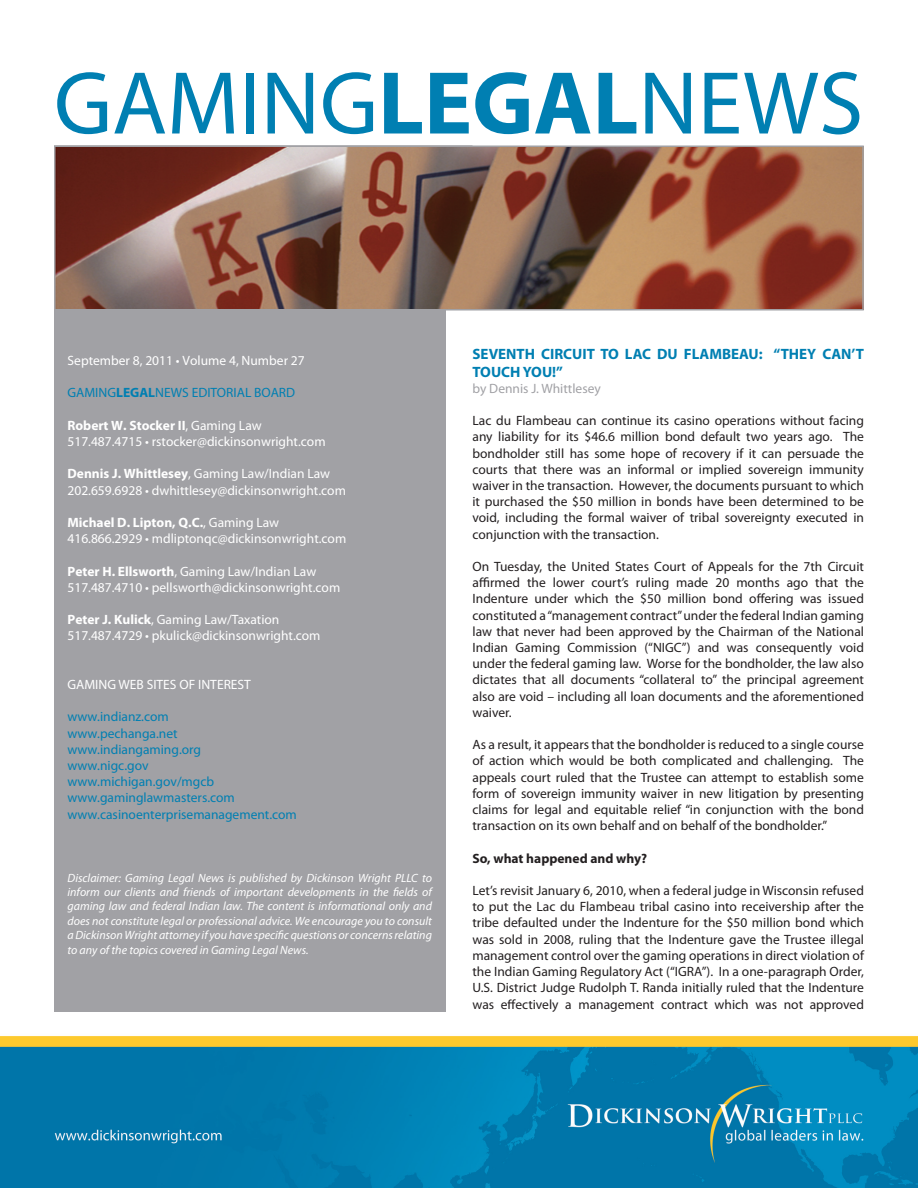
<style>
.page{position:relative;width:918px;height:1188px;background:#fff}
.page>*{position:absolute;margin:0;border:0;box-sizing:border-box;transform-origin:0 0}
.t1{font:90px "Myriad Pro";color:#007fb2}
.t2{font:700 15px/18px "Myriad Pro";color:#007fb2}
.t3{font:13.5px/16.2px "Myriad Pro";color:#231f20;text-align:justify}
.t4{font:13.5px/16.2px "Myriad Pro";color:#fff}
.t5{font:13.5px/16.2px "Myriad Pro";color:#007fb2}
.t6{font:700 13.5px "Myriad Pro";color:#231f20}
.t7{font:13.5px "Myriad Pro";color:#a1a1a5}
.t8{font:italic 12px/14.4px "Myriad Pro";color:#fff;text-align:justify}
.s1{font-weight:700}
</style>
<div class="page">
<img style="left:0;top:145px;width:918px;height:1043px">
<div style="left:54px;top:310px;width:392px;height:702px;background:#a1a1a5"></div>
<img style="left:57px;top:149px;width:804px;height:158px">
<div style="left:54px;top:146px;width:810px;height:164px;border:2px solid #a1a1a5"></div>
<h1 class="t1" style="left:54px;top:48px;width:811px">GAMING<span class="s1">LEGAL</span>NEWS</h1>
<p class="t4" style="left:68px;top:352px;width:239px">September 8, 2011 • Volume 4, Number 27</p>
<p class="t5" style="left:68px;top:385px;width:229px">GAMING<span class="s1">LEGAL</span>NEWS EDITORIAL BOARD</p>
<p class="t4" style="left:68px;top:417px;width:260px"><span class="s1">Robert W. Stocker II</span>, Gaming Law<br>517.487.4715 • rstocker@dickinsonwright.com</p>
<p class="t4" style="left:68px;top:466px;width:280px"><span class="s1">Dennis J. Whittlesey</span>, Gaming Law/Indian Law<br>202.659.6928 • dwhittlesey@dickinsonwright.com</p>
<p class="t4" style="left:68px;top:514px;width:280px"><span class="s1">Michael D. Lipton, Q.C.</span>, Gaming Law<br>416.866.2929 • mdliptonqc@dickinsonwright.com</p>
<p class="t4" style="left:68px;top:563px;width:274px"><span class="s1">Peter H. Ellsworth</span>, Gaming Law/Indian Law<br>517.487.4710 • pellsworth@dickinsonwright.com</p>
<p class="t4" style="left:68px;top:611px;width:255px"><span class="s1">Peter J. Kulick</span>, Gaming Law/Taxation<br>517.487.4729 • pkulick@dickinsonwright.com</p>
<p class="t4" style="left:68px;top:676px;width:185px">GAMING WEB SITES OF INTEREST</p>
<p class="t5" style="left:68px;top:709px;width:231px">www.indianz.com<br>www.pechanga.net www.indiangaming.org<br>www.nigc.gov www.michigan.gov/mgcb www.gaminglawmasters.com www.casinoenterprisemanagement.com</p>
<p class="t8" style="left:68px;top:870px;width:366px">Disclaimer: Gaming Legal News is published by Dickinson Wright PLLC to inform our clients and friends of important developments in the fields of gaming law and federal Indian law. The content is informational only and does not constitute legal or professional advice. We encourage you to consult a Dickinson Wright attorney if you have specific questions or concerns relating to any of the topics covered in Gaming Legal News.</p>
<p class="t2" style="left:472px;top:344px;width:393px">SEVENTH CIRCUIT TO LAC DU FLAMBEAU: “THEY CAN’T<br>TOUCH YOU!”</p>
<p class="t7" style="left:472px;top:380px;width:130px">by Dennis J. Whittlesey</p>
<p class="t3" style="left:472px;top:412px;width:393px">Lac du Flambeau can continue its casino operations without facing any liability for its $46.6 million bond default two years ago. The bondholder still has some hope of recovery if it can persuade the courts that there was an informal or implied sovereign immunity waiver in the transaction. However, the documents pursuant to which it purchased the $50 million in bonds have been determined to be void, including the formal waiver of tribal sovereignty executed in conjunction with the transaction.</p>
<p class="t3" style="left:472px;top:558px;width:393px">On Tuesday, the United States Court of Appeals for the 7th Circuit affirmed the lower court’s ruling made 20 months ago that the Indenture under which the $50 million bond offering was issued constituted a “management contract” under the federal Indian gaming law that never had been approved by the Chairman of the National Indian Gaming Commission (“NIGC”) and was consequently void under the federal gaming law. Worse for the bondholder, the law also dictates that all documents “collateral to” the principal agreement also are void – including all loan documents and the aforementioned waiver.</p>
<p class="t3" style="left:472px;top:736px;width:393px">As a result, it appears that the bondholder is reduced to a single course of action which would be both complicated and challenging. The appeals court ruled that the Trustee can attempt to establish some form of sovereign immunity waiver in new litigation by presenting claims for legal and equitable relief “in conjunction with the bond transaction on its own behalf and on behalf of the bondholder.”</p>
<p class="t6" style="left:472px;top:849px;width:176px">So, what happened and why?</p>
<p class="t3" style="left:472px;top:882px;width:393px">Let’s revisit January 6, 2010, when a federal judge in Wisconsin refused to put the Lac du Flambeau tribal casino into receivership after the tribe defaulted under the Indenture for the $50 million bond which was sold in 2008, ruling that the Indenture gave the Trustee illegal management control over the gaming operations in direct violation of the Indian Gaming Regulatory Act (“IGRA”). In a one-paragraph Order, U.S. District Judge Rudolph T. Randa initially ruled that the Indenture was effectively a management contract which was not approved</p>
</div>
